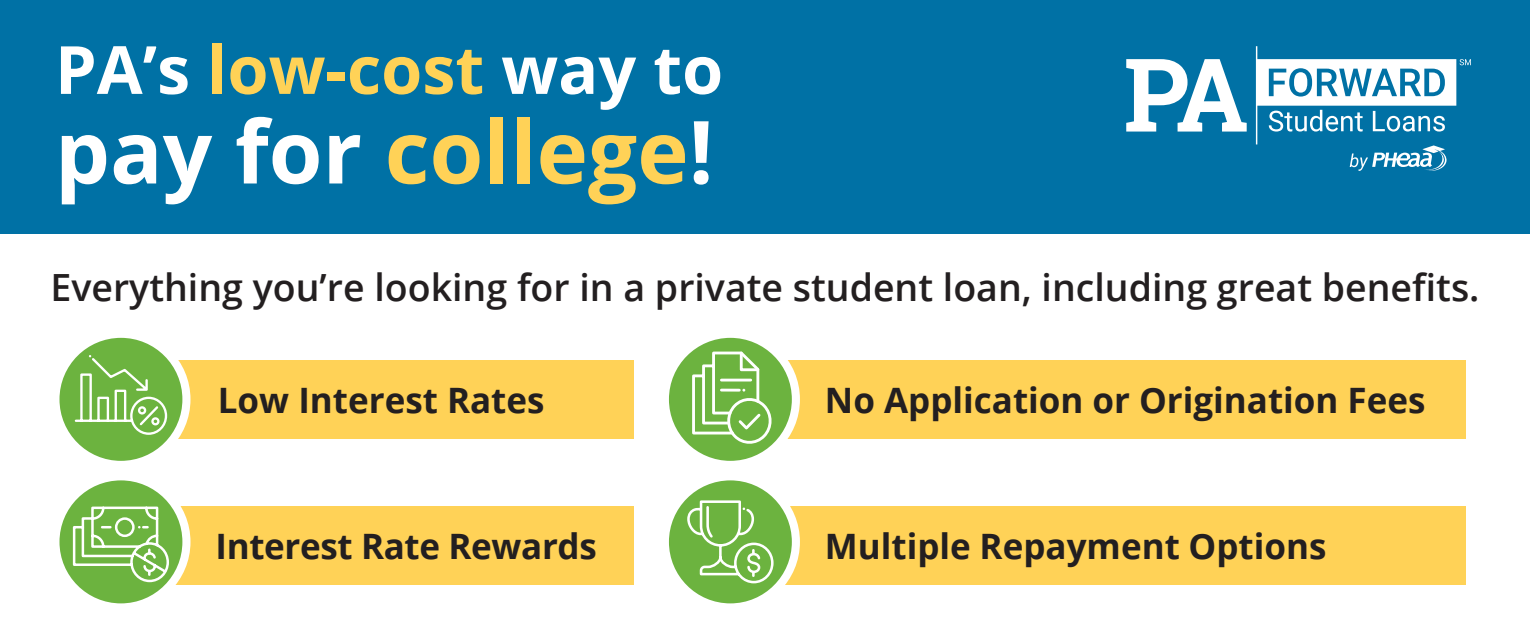
<style>
.page{position:relative;width:1530px;height:630px;background:#fff}
.page>*{position:absolute;margin:0;border:0;box-sizing:border-box;transform-origin:0 0}
.t1{font:700 87px "Open Sans";color:#fff}
.t2{font:700 66.5px "Open Sans";color:#fff}
.t3{font:600 37.5px "Open Sans";color:#231f20}
.t4{font:700 35px "Open Sans";color:#231f20}
.t5{font:600 35px "Open Sans";color:#231f20}
.s1{color:#ffd257}
</style>
<div class="page">
<div style="left:0;top:0;width:1530px;height:234px;background:#0071a5"></div>
<svg style="left:1126px;top:59px;width:121px;height:73px"></svg>
<svg style="left:1256px;top:46px;width:215px;height:125px"></svg>
<div style="left:98px;top:360px;width:536px;height:79px;background:#ffd257"></div>
<div style="left:712px;top:360px;width:754px;height:79px;background:#ffd257"></div>
<div style="left:701px;top:506px;width:765px;height:79px;background:#ffd257"></div>
<div style="left:51px;top:330px;width:140px;height:139px;background:#fff;border-radius:50%"></div>
<div style="left:60px;top:338px;width:122px;height:123px;background:#6cb33f;border-radius:50%"></div>
<svg style="left:74px;top:355px;width:94px;height:80px"></svg>
<div style="left:98px;top:506px;width:536px;height:79px;background:#ffd257"></div>
<div style="left:661px;top:330px;width:139px;height:139px;background:#fff;border-radius:50%"></div>
<div style="left:669px;top:338px;width:123px;height:123px;background:#6cb33f;border-radius:50%"></div>
<svg style="left:691px;top:350px;width:85px;height:94px"></svg>
<div style="left:51px;top:472px;width:140px;height:139px;background:#fff;border-radius:50%"></div>
<div style="left:60px;top:480px;width:122px;height:123px;background:#6cb33f;border-radius:50%"></div>
<svg style="left:72px;top:506px;width:98px;height:77px"></svg>
<div style="left:661px;top:472px;width:139px;height:139px;background:#fff;border-radius:50%"></div>
<div style="left:669px;top:480px;width:123px;height:123px;background:#6cb33f;border-radius:50%"></div>
<svg style="left:686px;top:499px;width:89px;height:86px"></svg>
<p class="t2" style="left:55px;top:23px;width:670px">PA’s <span class="s1">low-cost</span> way to</p>
<p class="t1" style="left:55px;top:90px;width:660px">pay for <span class="s1">college</span>!</p>
<p class="t3" style="left:51px;top:262px;width:1431px">Everything you’re looking for in a private student loan, including great benefits.</p>
<p class="t4" style="left:218px;top:375px;width:328px">Low Interest Rates</p>
<p class="t5" style="left:833px;top:376px;width:146px">No Appli</p>
<p class="t5" style="left:1189px;top:376px;width:225px">gination Fees</p>
<p class="t4" style="left:825px;top:375px;width:602px">No Application or Origination Fees</p>
<p class="t4" style="left:215px;top:522px;width:383px">Interest Rate Rewards</p>
<p class="t4" style="left:825px;top:522px;width:503px">Multiple Repayment Options</p>
</div>
